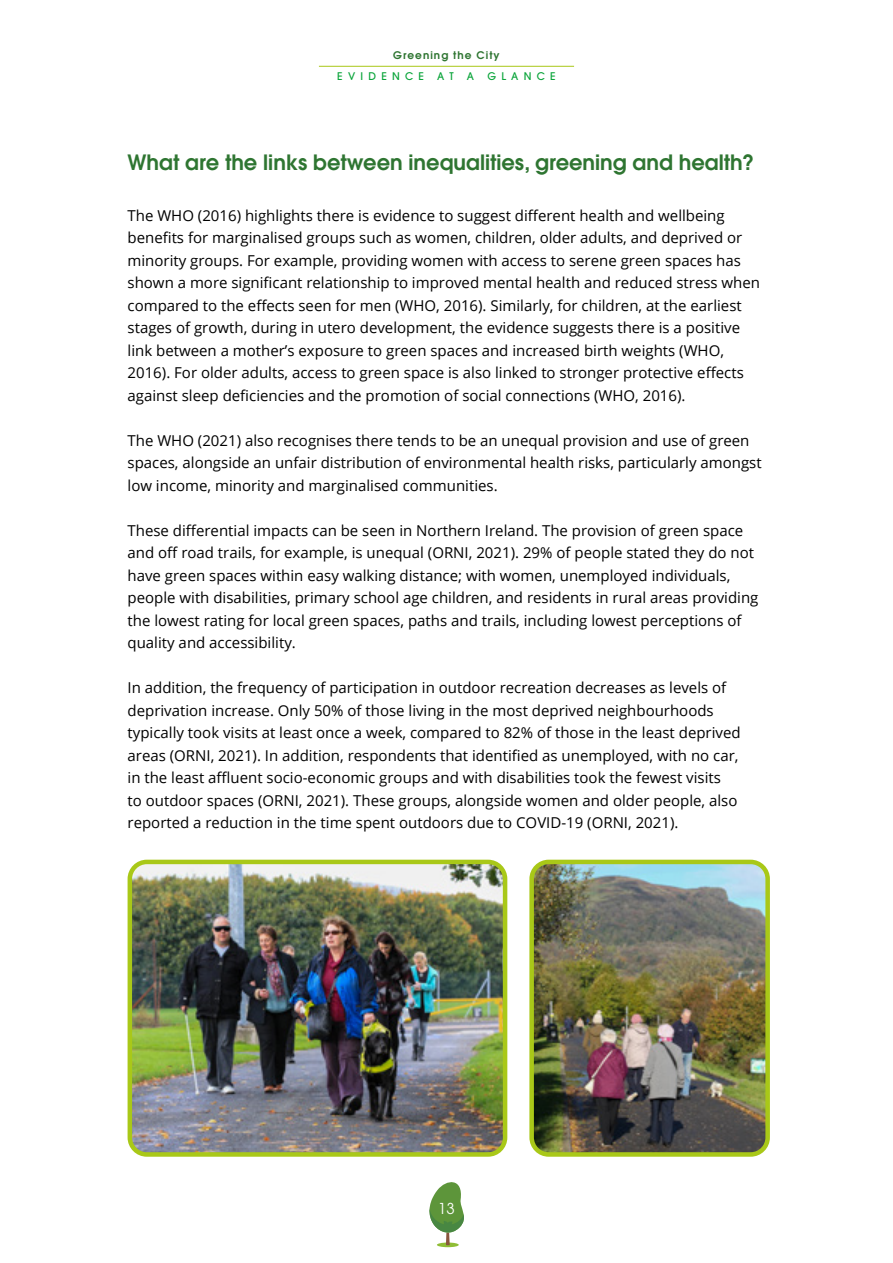
<style>
.page{position:relative;width:893px;height:1263px;background:#fff}
.page>*{position:absolute;margin:0;border:0;box-sizing:border-box;transform-origin:0 0}
.t1{font:600 21px "Avant Garde";color:#2e7531}
.t2{font:15px/22.5px "Open Sans";color:#000}
.t3{font:15px "Avant Garde";color:#fff}
.t4{font:500 10.5px "Avant Garde";letter-spacing:.5em;color:#09a439}
.t5{font:600 10.5px "Avant Garde";letter-spacing:.1em;color:#2e7531}
</style>
<div class="page">
<svg style="left:437px;top:1242px;width:22px;height:5px"></svg>
<svg style="left:429px;top:1182px;width:35px;height:63px"></svg>
<hr style="left:319px;top:66px;width:255px;height:1px;background:#a9c818">
<img style="left:131px;top:863px;width:371px;height:289px">
<div style="left:128px;top:860px;width:379px;height:297px;border:4px solid #a9c818;border-radius:17px"></div>
<img style="left:534px;top:865px;width:231px;height:287px">
<div style="left:529px;top:860px;width:241px;height:297px;border:4px solid #a9c818;border-radius:17px"></div>
<p class="t5" style="left:393px;top:49px;width:108px">Greening the City</p>
<p class="t4" style="left:337px;top:70px;width:88px">EVIDENCE</p>
<p class="t4" style="left:437px;top:70px;width:18px">A T</p>
<p class="t4" style="left:467px;top:70px;width:9px">A</p>
<p class="t4" style="left:487px;top:70px;width:70px">GLANCE</p>
<h1 class="t1" style="left:128px;top:148px;width:628px">What are the links between inequalities, greening and health?</h1>
<p class="t2" style="left:128px;top:203px;width:634px">The WHO (2016) highlights there is evidence to suggest different health and wellbeing benefits for marginalised groups such as women, children, older adults, and deprived or minority groups. For example, providing women with access to serene green spaces has shown a more significant relationship to improved mental health and reduced stress when compared to the effects seen for men (WHO, 2016). Similarly, for children, at the earliest stages of growth, during in utero development, the evidence suggests there is a positive link between a mother’s exposure to green spaces and increased birth weights (WHO, 2016). For older adults, access to green space is also linked to stronger protective effects against sleep deficiencies and the promotion of social connections (WHO, 2016).</p>
<p class="t2" style="left:128px;top:428px;width:636px">The WHO (2021) also recognises there tends to be an unequal provision and use of green spaces, alongside an unfair distribution of environmental health risks, particularly amongst low income, minority and marginalised communities.</p>
<p class="t2" style="left:128px;top:518px;width:632px">These differential impacts can be seen in Northern Ireland. The provision of green space and off road trails, for example, is unequal (ORNI, 2021). 29% of people stated they do not have green spaces within easy walking distance; with women, unemployed individuals, people with disabilities, primary school age children, and residents in rural areas providing the lowest rating for local green spaces, paths and trails, including lowest perceptions of quality and accessibility.</p>
<p class="t2" style="left:128px;top:676px;width:615px">In addition, the frequency of participation in outdoor recreation decreases as levels of deprivation increase. Only 50% of those living in the most deprived neighbourhoods typically took visits at least once a week, compared to 82% of those in the least deprived areas (ORNI, 2021). In addition, respondents that identified as unemployed, with no car, in the least affluent socio-economic groups and with disabilities took the fewest visits<br>to outdoor spaces (ORNI, 2021). These groups, alongside women and older people, also reported a reduction in the time spent outdoors due to COVID-19 (ORNI, 2021).</p>
<p class="t3" style="left:438px;top:1200px;width:18px">13</p>
</div>
